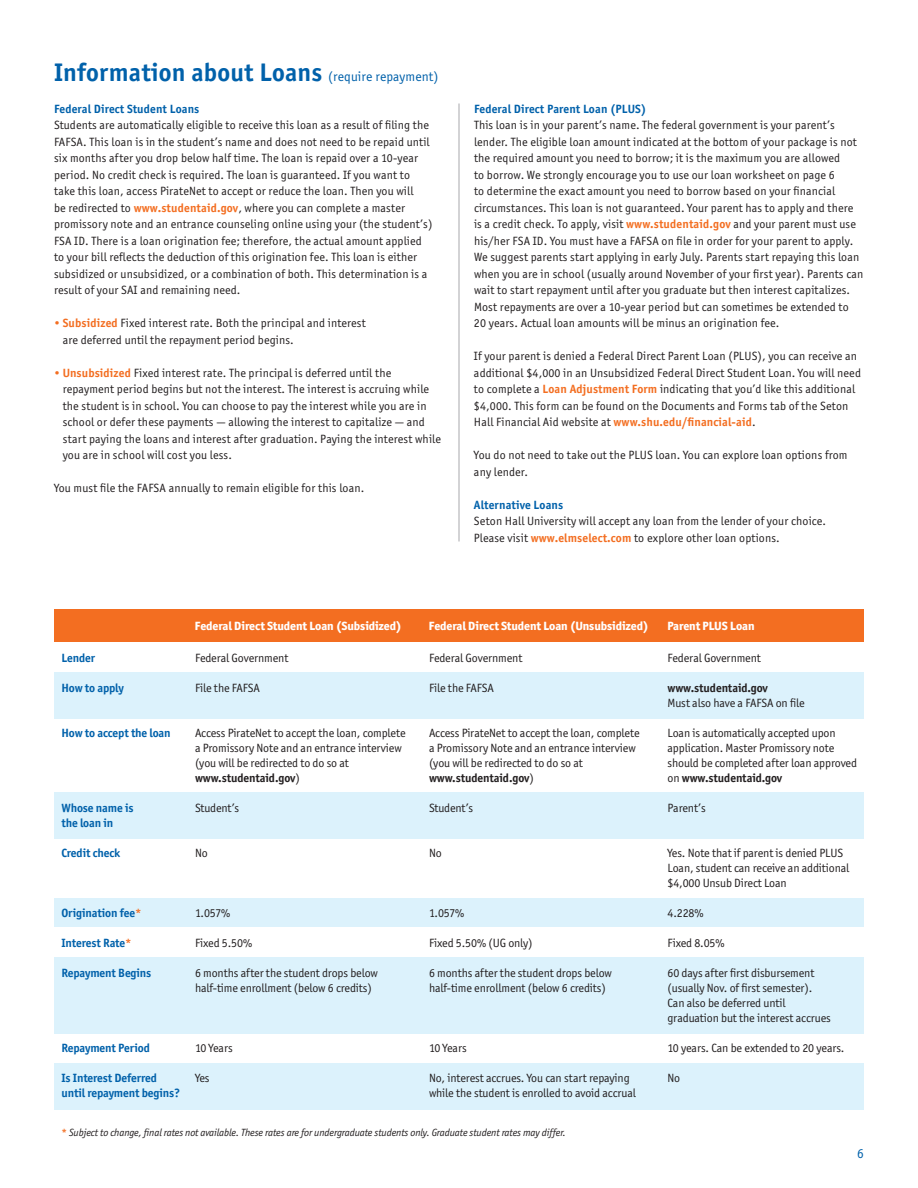
<style>
.page{position:relative;width:918px;height:1188px;background:#fff}
.page>*{position:absolute;margin:0;border:0;box-sizing:border-box;transform-origin:0 0}
.t1{font:700 25.5px "Officina Sans ITC Std";letter-spacing:.01em;color:#0161aa}
.t2{font:13.5px "Officina Sans ITC Std";color:#0161aa}
.t3{font:12px/16.5px "Officina Sans ITC Std";letter-spacing:.01em;color:#231f20}
.t4{font:12px/15px "Officina Sans ITC Std";letter-spacing:-.01em;color:#231f20}
.t5{font:700 12px "Officina Sans ITC Std";letter-spacing:-.01em;color:#0161aa}
.t6{font:800 12px "Officina Sans ITC Std";letter-spacing:-.01em;color:#fff}
.t7{font:700 12px "Officina Sans ITC Std";letter-spacing:-.01em;color:#231f20}
.t8{font:700 12px "Officina Sans ITC Std";letter-spacing:.01em;color:#0161aa}
.t9{font:italic 10.5px "Officina Sans ITC Std";letter-spacing:-.01em;color:#231f20}
.s1{font-weight:400;font-size:13.5px}
.s2{font-weight:700;color:#f36e21}
.s3{color:#f36e21}
.s4{font-weight:400}
.s5{font-weight:700;font-style:normal;color:#f36e21}
</style>
<div class="page">
<div style="left:54px;top:672px;width:810px;height:46px;background:#dcf2fc"></div>
<div style="left:54px;top:793px;width:810px;height:46px;background:#dcf2fc"></div>
<div style="left:54px;top:898px;width:810px;height:29px;background:#dcf2fc"></div>
<div style="left:54px;top:957px;width:810px;height:77px;background:#dcf2fc"></div>
<div style="left:54px;top:1064px;width:810px;height:46px;background:#dcf2fc"></div>
<div style="left:54px;top:609px;width:810px;height:33px;background:#f36e21"></div>
<hr style="left:459px;top:104px;width:1px;height:438px;background:#a8a9ad">
<h1 class="t1" style="left:54px;top:57px;width:386px">Information about Loans <span class="s1">(require repayment)</span></h1>
<p class="t8" style="left:54px;top:101px;width:147px">Federal Direct Student Loans</p>
<p class="t3" style="left:54px;top:117px;width:380px">Students are automatically eligible to receive this loan as a result of filing the FAFSA. This loan is in the student’s name and does not need to be repaid until six months after you drop below half time. The loan is repaid over a 10-year period. No credit check is required. The loan is guaranteed. If you want to take this loan, access PirateNet to accept or reduce the loan. Then you will<br>be redirected to <span class="s2">www.studentaid.gov</span>, where you can complete a master promissory note and an entrance counseling online using your (the student’s)<br>FSA ID. There is a loan origination fee; therefore, the actual amount applied to your bill reflects the deduction of this origination fee. This loan is either subsidized or unsubsidized, or a combination of both. This determination is a result of your SAI and remaining need.</p>
<p class="t3" style="left:63px;top:315px;width:305px;text-indent:-9px"><span class="s3">•</span> <span class="s2">Subsidized</span> Fixed interest rate. Both the principal and interest are deferred until the repayment period begins.</p>
<p class="t3" style="left:63px;top:364px;width:380px;text-indent:-9px"><span class="s3">•</span> <span class="s2">Unsubsidized</span> Fixed interest rate. The principal is deferred until the repayment period begins but not the interest. The interest is accruing while the student is in school. You can choose to pay the interest while you are in school or defer these payments — allowing the interest to capitalize — and start paying the loans and interest after graduation. Paying the interest while you are in school will cost you less.</p>
<p class="t3" style="left:54px;top:480px;width:312px">You must file the FAFSA annually to remain eligible for this loan.</p>
<p class="t8" style="left:474px;top:101px;width:174px">Federal Direct Parent Loan (PLUS)</p>
<p class="t3" style="left:474px;top:117px;width:391px">This loan is in your parent’s name. The federal government is your parent’s lender. The eligible loan amount indicated at the bottom of your package is not the required amount you need to borrow; it is the maximum you are allowed<br>to borrow. We strongly encourage you to use our loan worksheet on page 6<br>to determine the exact amount you need to borrow based on your financial circumstances. This loan is not guaranteed. Your parent has to apply and there is a credit check. To apply, visit <span class="s2">www.studentaid.gov</span> and your parent must use his/her FSA ID. You must have a FAFSA on file in order for your parent to apply.<br>We suggest parents start applying in early July. Parents start repaying this loan when you are in school (usually around November of your first year). Parents can wait to start repayment until after you graduate but then interest capitalizes.<br>Most repayments are over a 10-year period but can sometimes be extended to 20 years. Actual loan amounts will be minus an origination fee.</p>
<p class="t3" style="left:474px;top:348px;width:389px">If your parent is denied a Federal Direct Parent Loan (PLUS), you can receive an additional $4,000 in an Unsubsidized Federal Direct Student Loan. You will need to complete a <span class="s2">Loan Adjustment Form</span> indicating that you’d like this additional $4,000. This form can be found on the Documents and Forms tab of the Seton Hall Financial Aid website at <span class="s2">www.shu.edu/financial-aid</span>.</p>
<p class="t3" style="left:474px;top:447px;width:375px">You do not need to take out the PLUS loan. You can explore loan options from any lender.</p>
<p class="t8" style="left:474px;top:497px;width:91px">Alternative Loans</p>
<p class="t3" style="left:474px;top:513px;width:354px">Seton Hall University will accept any loan from the lender of your choice.<br>Please visit <span class="s2">www.elmselect.com</span> to explore other loan options.</p>
<p class="t6" style="left:195px;top:619px;width:208px">Federal Direct Student Loan (Subsidized)</p>
<p class="t6" style="left:429px;top:619px;width:221px">Federal Direct Student Loan (Unsubsidized)</p>
<p class="t6" style="left:667px;top:619px;width:89px">Parent PLUS Loan</p>
<p class="t5" style="left:62px;top:650px;width:35px">Lender</p>
<p class="t4" style="left:195px;top:650px;width:95px">Federal Government</p>
<p class="t4" style="left:429px;top:650px;width:95px">Federal Government</p>
<p class="t4" style="left:668px;top:650px;width:95px">Federal Government</p>
<p class="t5" style="left:62px;top:680px;width:64px">How to apply</p>
<p class="t4" style="left:195px;top:680px;width:67px">File the FAFSA</p>
<p class="t4" style="left:429px;top:680px;width:67px">File the FAFSA</p>
<p class="t7" style="left:668px;top:680px;width:102px">www.studentaid.gov</p>
<p class="t4" style="left:668px;top:695px;width:139px">Must also have a FAFSA on file</p>
<p class="t5" style="left:62px;top:725px;width:111px">How to accept the loan</p>
<p class="t4" style="left:195px;top:725px;width:212px">Access PirateNet to accept the loan, complete</p>
<p class="t4" style="left:429px;top:725px;width:212px">Access PirateNet to accept the loan, complete</p>
<p class="t4" style="left:668px;top:725px;width:170px">Loan is automatically accepted upon</p>
<p class="t4" style="left:195px;top:740px;width:208px">a Promissory Note and an entrance interview</p>
<p class="t4" style="left:429px;top:740px;width:208px">a Promissory Note and an entrance interview</p>
<p class="t4" style="left:668px;top:740px;width:168px">application. Master Promissory note</p>
<p class="t4" style="left:195px;top:755px;width:155px">(you will be redirected to do so at</p>
<p class="t4" style="left:429px;top:755px;width:155px">(you will be redirected to do so at</p>
<p class="t4" style="left:668px;top:755px;width:191px">should be completed after loan approved</p>
<p class="t7" style="left:195px;top:770px;width:106px">www.studentaid.gov<span class="s4">)</span></p>
<p class="t7" style="left:429px;top:770px;width:106px">www.studentaid.gov<span class="s4">)</span></p>
<p class="t7" style="left:667px;top:770px;width:116px"><span class="s4">on</span> www.studentaid.gov</p>
<p class="t5" style="left:62px;top:800px;width:74px">Whose name is</p>
<p class="t4" style="left:195px;top:800px;width:46px">Student’s</p>
<p class="t4" style="left:429px;top:800px;width:46px">Student’s</p>
<p class="t3" style="left:668px;top:800px;width:40px">Parent’s</p>
<p class="t5" style="left:62px;top:815px;width:53px">the loan in</p>
<p class="t5" style="left:62px;top:845px;width:60px">Credit check</p>
<p class="t3" style="left:195px;top:845px;width:14px">No</p>
<p class="t3" style="left:429px;top:845px;width:14px">No</p>
<p class="t4" style="left:668px;top:845px;width:183px">Yes. Note that if parent is denied PLUS<br>Loan, student can receive an additional $4,000 Unsub Direct Loan</p>
<p class="t5" style="left:62px;top:905px;width:82px">Origination fee<span class="s3">*</span></p>
<p class="t3" style="left:195px;top:905px;width:37px">1.057%</p>
<p class="t3" style="left:429px;top:905px;width:37px">1.057%</p>
<p class="t3" style="left:668px;top:905px;width:38px">4.228%</p>
<p class="t5" style="left:62px;top:935px;width:72px">Interest Rate<span class="s3">*</span></p>
<p class="t3" style="left:195px;top:935px;width:59px">Fixed 5.50%</p>
<p class="t4" style="left:429px;top:935px;width:105px">Fixed 5.50% (UG only)</p>
<p class="t3" style="left:668px;top:935px;width:59px">Fixed 8.05%</p>
<p class="t5" style="left:62px;top:965px;width:91px">Repayment Begins</p>
<p class="t4" style="left:195px;top:965px;width:184px">6 months after the student drops below</p>
<p class="t4" style="left:429px;top:965px;width:184px">6 months after the student drops below</p>
<p class="t4" style="left:668px;top:965px;width:148px">60 days after first disbursement</p>
<p class="t4" style="left:195px;top:980px;width:178px">half-time enrollment (below 6 credits)</p>
<p class="t4" style="left:429px;top:980px;width:178px">half-time enrollment (below 6 credits)</p>
<p class="t4" style="left:668px;top:980px;width:165px">(usually Nov. of first semester).<br>Can also be deferred until graduation but the interest accrues</p>
<p class="t5" style="left:62px;top:1040px;width:90px">Repayment Period</p>
<p class="t3" style="left:195px;top:1040px;width:39px">10 Years</p>
<p class="t3" style="left:429px;top:1040px;width:39px">10 Years</p>
<p class="t4" style="left:668px;top:1040px;width:179px">10 years. Can be extended to 20 years.</p>
<p class="t5" style="left:62px;top:1070px;width:97px">Is Interest Deferred</p>
<p class="t3" style="left:195px;top:1070px;width:16px">Yes</p>
<p class="t4" style="left:429px;top:1070px;width:202px">No, interest accrues. You can start repaying</p>
<p class="t3" style="left:668px;top:1070px;width:14px">No</p>
<p class="t5" style="left:62px;top:1085px;width:120px">until repayment begins?</p>
<p class="t4" style="left:429px;top:1085px;width:208px">while the student is enrolled to avoid accrual</p>
<p class="t9" style="left:62px;top:1126px;width:506px"><span class="s5">*</span> Subject to change, final rates not available. These rates are for undergraduate students only. Graduate student rates may differ.</p>
<p class="t2" style="left:857px;top:1146px;width:8px">6</p>
</div>
